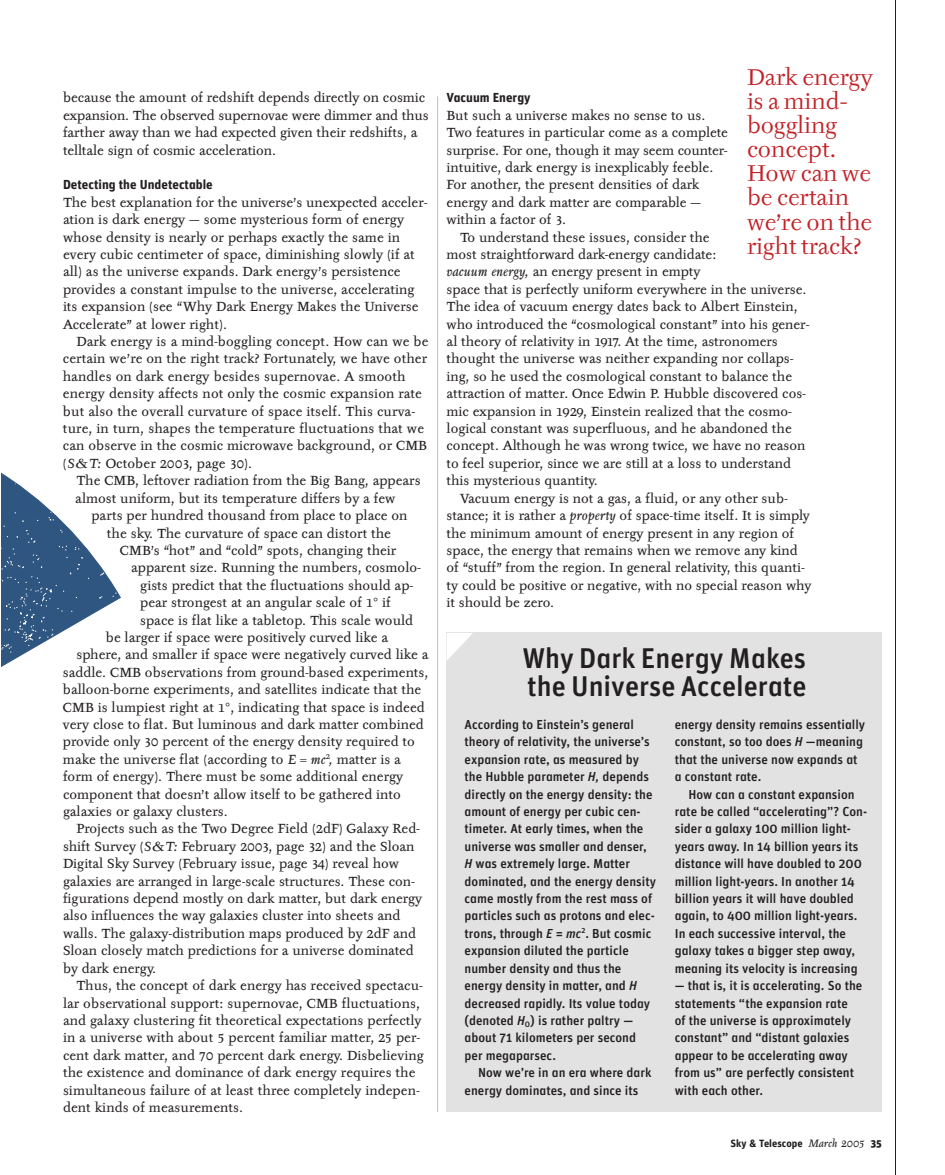
<style>
.page{position:relative;width:945px;height:1175px;background:#fff}
.page>*{position:absolute;margin:0;border:0;box-sizing:border-box;transform-origin:0 0}
.t1{font:28.5px/28.5px "Unit Medium Alternate";color:#231f20}
.t2{font:22.5px/24px "Tyfa ITC";color:#c12227}
.t3{font:13.05px/17.4px "Tyfa Text";color:#231f20}
.t4{font:13.05px/17.4px "Unit Medium Alternate";color:#231f20}
.t5{font:13.05px "Unit Bold Alternate";color:#231f20}
.t6{font:10.5px "Unit Bold Alternate";color:#231f20}
.s1{font-style:italic}
.s2{font-family:"Unit Medium Italic Alt"}
.s3{font-family:"Tyfa Text";font-style:italic}
.s4{font-family:"Unit";font-weight:900}
</style>
<div class="page">
<hr style="left:895px;top:0;width:1px;height:1174px;background:#231f20">
<hr style="left:437px;top:96px;width:1px;height:1016px;background:#bcbdc0">
<div style="left:447px;top:633px;width:435px;height:479px;background:#e2e2e3"></div>
<svg style="left:447px;top:633px;width:26px;height:27px"></svg>
<svg style="left:2px;top:473px;width:119px;height:194px"></svg>
<p class="t3" style="left:63px;top:90px;width:367px">because the amount of redshift depends directly on cosmic expansion. The observed supernovae were dimmer and thus farther away than we had expected given their redshifts, a telltale sign of cosmic acceleration.</p>
<p class="t5" style="left:63px;top:180px;width:151px">Detecting the Undetectable</p>
<p class="t3" style="left:63px;top:194px;width:366px">The best explanation for the universe’s unexpected acceler&shy;ation is dark energy — some mysterious form of energy whose density is nearly or perhaps exactly the same in every cubic centimeter of space, diminishing slowly (if at all) as the universe expands. Dark energy’s persistence provides a constant impulse to the universe, accelerating its expansion (see “Why Dark Energy Makes the Universe Accelerate” at lower right).</p>
<p class="t3" style="left:63px;top:333px;width:367px;text-indent:14px">Dark energy is a mind-boggling concept. How can we be certain we’re on the right track? Fortunately, we have other handles on dark energy besides supernovae. A smooth energy density affects not only the cosmic expansion rate but also the overall curvature of space itself. This curva&shy;ture, in turn, shapes the temperature fluctuations that we can observe in the cosmic microwave background, or CMB (<span class="s1">S&amp;T:</span> October 2003, page 30).</p>
<p class="t3" style="left:75px;top:472px;width:347px">The CMB, leftover radiation from the Big Bang, appears almost uniform, but its temperature differs by a few</p>
<p class="t3" style="left:92px;top:507px;width:317px;text-align:center">parts per hundred thousand from place to place on the sky. The curvature of space can distort the</p>
<p class="t3" style="left:120px;top:542px;width:278px">CMB’s “hot” and “cold” spots, changing their</p>
<p class="t3" style="left:131px;top:559px;width:291px">apparent size. Running the numbers, cosmolo-</p>
<p class="t3" style="left:140px;top:577px;width:275px">gists predict that the fluctuations should ap-</p>
<p class="t3" style="left:140px;top:594px;width:252px">pear strongest at an angular scale of 1 if</p>
<p class="t3" style="left:140px;top:612px;width:274px">space is flat like a tabletop. This scale would</p>
<p class="t3" style="left:106px;top:629px;width:284px">be larger if space were positively curved like a</p>
<p class="t3" style="left:76px;top:646px;width:354px">sphere, and smaller if space were negatively curved like a</p>
<p class="t3" style="left:63px;top:664px;width:367px">saddle. CMB observations from ground-based experiments,</p>
<p class="t3" style="left:63px;top:681px;width:360px">balloon-borne experiments, and satellites indicate that the</p>
<p class="t3" style="left:63px;top:699px;width:363px">CMB is lumpiest right at 1 , indicating that space is indeed</p>
<p class="t3" style="left:63px;top:716px;width:362px">very close to flat. But luminous and dark matter combined</p>
<p class="t3" style="left:63px;top:733px;width:353px">provide only 30 percent of the energy density required to</p>
<p class="t3" style="left:63px;top:751px;width:339px">make the universe flat (according to <span class="s1">E</span> = <span class="s1">mc</span><sup>2</sup><span class="s1">,</span> matter is a</p>
<p class="t3" style="left:63px;top:768px;width:342px">form of energy). There must be some additional energy</p>
<p class="t3" style="left:63px;top:786px;width:339px">component that doesn’t allow itself to be gathered into</p>
<p class="t3" style="left:63px;top:803px;width:166px">galaxies or galaxy clusters.</p>
<p class="t3" style="left:77px;top:820px;width:345px">Projects such as the Two Degree Field (2dF) Galaxy Red-</p>
<p class="t3" style="left:63px;top:838px;width:353px">shift Survey (<span class="s1">S&amp;T:</span> February 2003, page 32) and the Sloan</p>
<p class="t3" style="left:63px;top:855px;width:338px">Digital Sky Survey (February issue, page 34) reveal how</p>
<p class="t3" style="left:63px;top:873px;width:353px">galaxies are arranged in large-scale structures. These con-</p>
<p class="t3" style="left:63px;top:890px;width:361px">figurations depend mostly on dark matter, but dark energy</p>
<p class="t3" style="left:63px;top:907px;width:339px">also influences the way galaxies cluster into sheets and</p>
<p class="t3" style="left:63px;top:925px;width:355px">walls. The galaxy-distribution maps produced by 2dF and</p>
<p class="t3" style="left:63px;top:942px;width:352px">Sloan closely match predictions for a universe dominated</p>
<p class="t3" style="left:63px;top:960px;width:95px">by dark energy.</p>
<p class="t3" style="left:77px;top:977px;width:348px">Thus, the concept of dark energy has received spectacu-</p>
<p class="t3" style="left:63px;top:994px;width:359px">lar observational support: supernovae, CMB fluctuations,</p>
<p class="t3" style="left:63px;top:1012px;width:360px">and galaxy clustering fit theoretical expectations perfectly</p>
<p class="t3" style="left:63px;top:1029px;width:359px">in a universe with about 5 percent familiar matter, 25 per-</p>
<p class="t3" style="left:63px;top:1047px;width:362px">cent dark matter, and 70 percent dark energy. Disbelieving</p>
<p class="t3" style="left:63px;top:1064px;width:354px">the existence and dominance of dark energy requires the</p>
<p class="t3" style="left:63px;top:1081px;width:358px">simultaneous failure of at least three completely indepen-</p>
<p class="t3" style="left:63px;top:1099px;width:182px">dent kinds of measurements.</p>
<h2 class="t2" style="left:747px;top:67px;width:127px">Dark energy is a mind&shy;boggling concept.<br>How can we be certain we’re on the right track?</h2>
<p class="t5" style="left:447px;top:93px;width:86px">Vacuum Energy</p>
<p class="t3" style="left:447px;top:107px;width:283px">But such a universe makes no sense to us.<br>Two features in particular come as a complete surprise. For one, though it may seem counter&shy;intuitive, dark energy is inexplicably feeble.<br>For another, the present densities of dark energy and dark matter are comparable — within a factor of 3.</p>
<p class="t3" style="left:460px;top:229px;width:251px">To understand these issues, consider the</p>
<p class="t3" style="left:447px;top:246px;width:271px">most straightforward dark-energy candidate:</p>
<p class="t3" style="left:447px;top:264px;width:255px"><span class="s1">vacuum energy,</span> an energy present in empty</p>
<p class="t3" style="left:447px;top:281px;width:361px">space that is perfectly uniform everywhere in the universe.</p>
<p class="t3" style="left:447px;top:298px;width:353px">The idea of vacuum energy dates back to Albert Einstein,</p>
<p class="t3" style="left:447px;top:316px;width:364px">who introduced the “cosmological constant” into his gener-</p>
<p class="t3" style="left:447px;top:333px;width:333px">al theory of relativity in 1917. At the time, astronomers</p>
<p class="t3" style="left:447px;top:351px;width:349px">thought the universe was neither expanding nor collaps-</p>
<p class="t3" style="left:447px;top:368px;width:347px">ing, so he used the cosmological constant to balance the</p>
<p class="t3" style="left:447px;top:385px;width:361px">attraction of matter. Once Edwin P. Hubble discovered cos-</p>
<p class="t3" style="left:447px;top:403px;width:347px">mic expansion in 1929, Einstein realized that the cosmo-</p>
<p class="t3" style="left:447px;top:420px;width:347px">logical constant was superfluous, and he abandoned the</p>
<p class="t3" style="left:447px;top:438px;width:360px">concept. Although he was wrong twice, we have no reason</p>
<p class="t3" style="left:447px;top:455px;width:346px">to feel superior, since we are still at a loss to understand</p>
<p class="t3" style="left:447px;top:472px;width:153px">this mysterious quantity.</p>
<p class="t3" style="left:460px;top:490px;width:329px">Vacuum energy is not a gas, a fluid, or any other sub-</p>
<p class="t3" style="left:447px;top:507px;width:365px">stance; it is rather a <span class="s1">property</span> of space-time itself. It is simply</p>
<p class="t3" style="left:447px;top:525px;width:349px">the minimum amount of energy present in any region of</p>
<p class="t3" style="left:447px;top:542px;width:353px">space, the energy that remains when we remove any kind</p>
<p class="t3" style="left:447px;top:559px;width:360px">of “stuff” from the region. In general relativity, this quanti-</p>
<p class="t3" style="left:447px;top:577px;width:366px">ty could be positive or negative, with no special reason why</p>
<p class="t3" style="left:447px;top:594px;width:109px">it should be zero.</p>
<h1 class="t1" style="left:522px;top:646px;width:286px">Why Dark Energy Makes the Universe Accelerate</h1>
<p class="t4" style="left:465px;top:717px;width:193px">According to Einstein’s general theory of relativity, the universe’s expansion rate, as measured by the Hubble parameter <span class="s2">H,</span> depends directly on the energy density: the amount of energy per cubic cen&shy;timeter. At early times, when the universe was smaller and denser,<br><span class="s2">H</span> was extremely large. Matter dominated, and the energy density came mostly from the rest mass of particles such as protons and elec&shy;trons, through <span class="s2">E</span> = <span class="s2">mc</span><sup>2</sup>. But cosmic expansion diluted the particle number density and thus the energy density in matter, and <span class="s2">H </span>decreased rapidly. Its value today (denoted <span class="s2">H</span><sub>0</sub>) is rather paltry — about 71 kilometers per second per megaparsec.</p>
<p class="t4" style="left:465px;top:1065px;width:188px;text-indent:14px">Now we’re in an era where dark energy dominates, and since its</p>
<p class="t4" style="left:675px;top:717px;width:192px">energy density remains essentially constant, so too does <span class="s2">H</span> —meaning that the universe now expands at a constant rate.</p>
<p class="t4" style="left:675px;top:786px;width:194px;text-indent:14px">How can a constant expansion rate be called “accelerating”? Con&shy;sider a galaxy 100 million light&shy;years away. In 14 billion years its distance will have doubled to 200 million light-years. In another 14 billion years it will have doubled again, to 400 million light-years.<br>In each successive interval, the galaxy takes a bigger step away, meaning its velocity is increasing</p>
<p class="t4" style="left:675px;top:978px;width:189px">— that is, it is accelerating. So the statements “the expansion rate<br>of the universe is approximately constant” and “distant galaxies appear to be accelerating away from us” are perfectly consistent with each other.</p>
<p class="t6" style="left:731px;top:1139px;width:153px">Sky &amp; Telescope <span class="s3">March 2005</span> <span class="s4">35</span></p>
</div>
